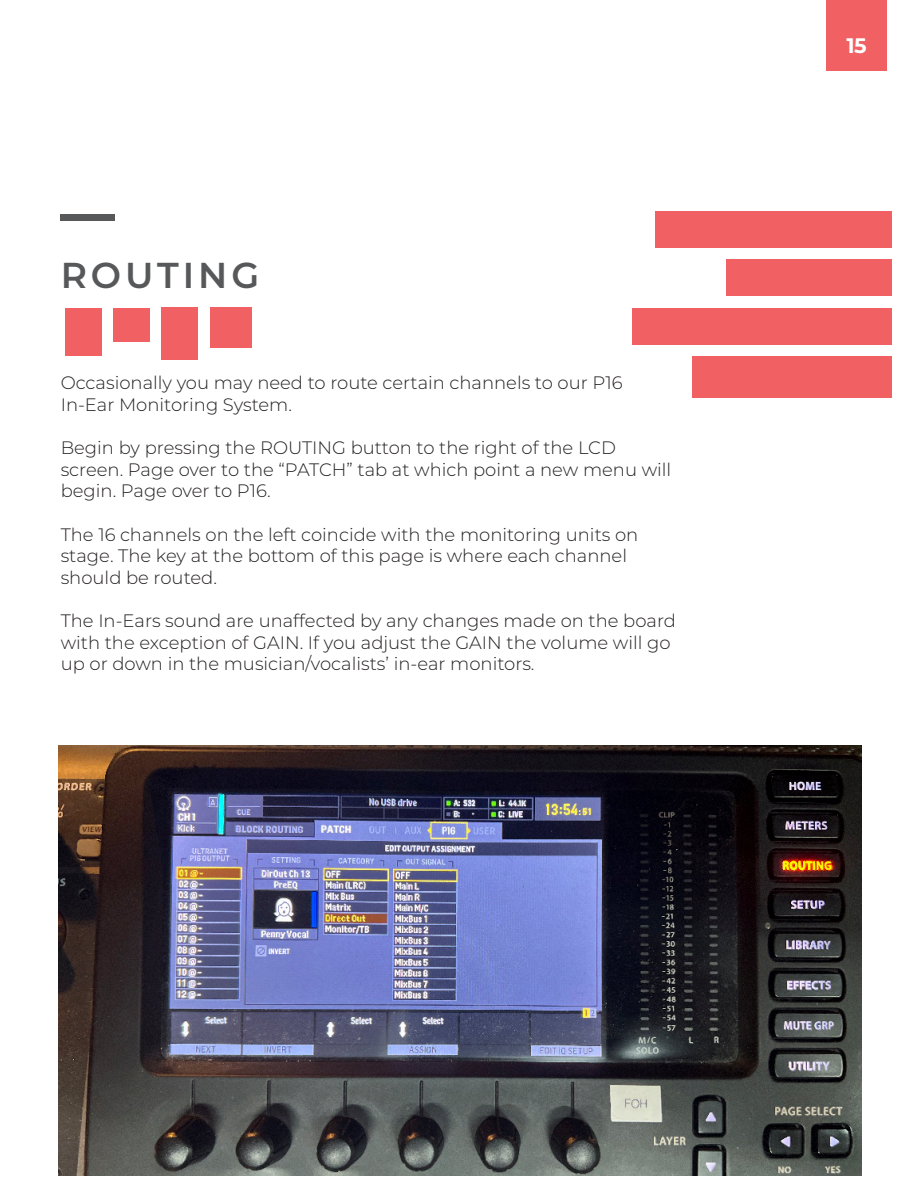
<style>
.page{position:relative;width:918px;height:1188px;background:#fff}
.page>*{position:absolute;margin:0;border:0;box-sizing:border-box;transform-origin:0 0}
.Titles{font:600 36px "Montserrat";letter-spacing:.11em;color:#57585a}
.t1{font:700 21px "Montserrat";color:#fff}
.Paragraph_Text{font:300 18px/21.6px "Montserrat";color:#231f20}
</style>
<div class="page">
<div style="left:61px;top:214px;width:54px;height:7px;background:#57585a"></div>
<img style="left:58px;top:746px;width:803px;height:429px">
<div style="left:210px;top:308px;width:41px;height:40px;background:#f16163"></div>
<div style="left:692px;top:356px;width:199px;height:42px;background:#f16163"></div>
<div style="left:161px;top:308px;width:37px;height:52px;background:#f16163"></div>
<div style="left:632px;top:308px;width:259px;height:37px;background:#f16163"></div>
<div style="left:65px;top:308px;width:37px;height:47px;background:#f16163"></div>
<div style="left:655px;top:211px;width:236px;height:37px;background:#f16163"></div>
<div style="left:113px;top:308px;width:36px;height:33px;background:#f16163"></div>
<div style="left:726px;top:259px;width:165px;height:37px;background:#f16163"></div>
<div style="left:826px;top:0;width:61px;height:71px;background:#f16163"></div>
<p class="Titles" style="left:61px;top:249px;width:200px">ROUTING</p>
<p class="Paragraph_Text" style="left:61px;top:372px;width:563px">Occasionally you may need to route certain channels to our P16</p>
<p class="Paragraph_Text" style="left:61px;top:393px;width:233px">In-Ear Monitoring System.</p>
<p class="Paragraph_Text" style="left:61px;top:436px;width:612px">Begin by pressing the ROUTING button to the right of the LCD screen. Page over to the “PATCH” tab at which point a new menu will begin. Page over to P16.</p>
<p class="Paragraph_Text" style="left:61px;top:523px;width:579px">The 16 channels on the left coincide with the monitoring units on stage. The key at the bottom of this page is where each channel should be routed.</p>
<p class="Paragraph_Text" style="left:61px;top:609px;width:617px">The In-Ears sound are unaffected by any changes made on the board with the exception of GAIN. If you adjust the GAIN the volume will go up or down in the musician/vocalists’ in-ear monitors.</p>
<p class="t1" style="left:846px;top:31px;width:22px">15</p>
</div>
